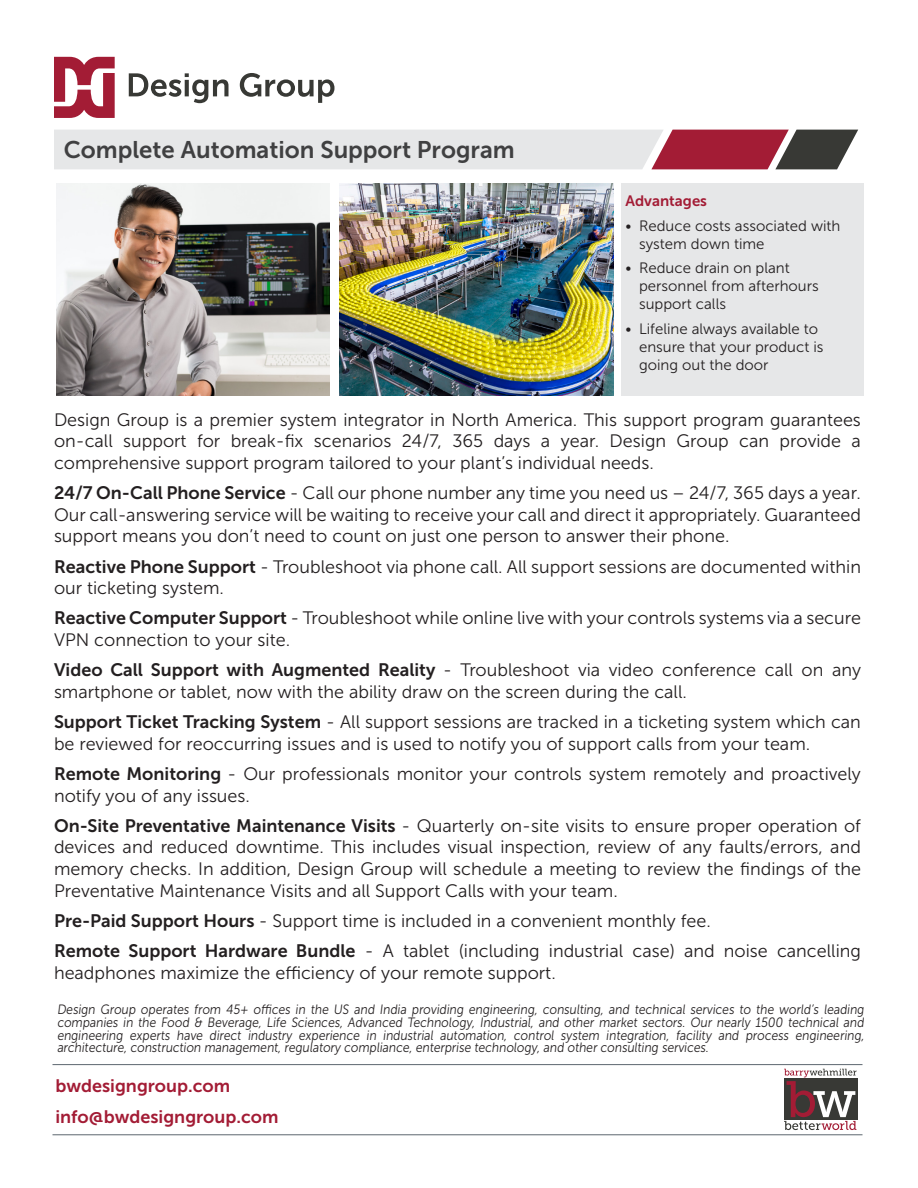
<style>
.page{position:relative;width:918px;height:1188px;background:#fff}
.page>*{position:absolute;margin:0;border:0;box-sizing:border-box;transform-origin:0 0}
.t1{font:24px "Museo Sans 700";color:#404041}
.Subs{font:18px/21.6px "Museo Sans 300";color:#231f20}
.Footer__Website{font:18px "Museo Sans 700";color:#a31c35}
.t2{font:15px/18px "Museo Sans 300";color:#231f20}
.Subs-2{font:15px "Museo Sans 700";color:#a31c35}
.t3{font:13.5px/12.8px "Museo Sans 300";color:#231f20;text-align:justify;scale:.9 1}
.s1{font-family:"Museo Sans 700"}
</style>
<div class="page">
<div style="left:621px;top:183px;width:243px;height:212px;background:#e6e7e8"></div>
<hr style="left:52px;top:1135px;width:810px;height:1px;background:#5c666f">
<hr style="left:52px;top:1064px;width:810px;height:1px;background:#5c666f">
<svg style="left:784px;top:1069px;width:73px;height:61px"></svg>
<img style="left:56px;top:183px;width:274px;height:212px">
<img style="left:340px;top:183px;width:273px;height:212px">
<svg style="left:54px;top:130px;width:804px;height:39px;background:#cfbdc1"></svg>
<svg style="left:129px;top:73px;width:100px;height:30px"></svg>
<svg style="left:240px;top:73px;width:94px;height:30px"></svg>
<svg style="left:54px;top:57px;width:61px;height:61px"></svg>
<p class="t1" style="left:64px;top:137px;width:453px">Complete Automation Support Program</p>
<p class="Subs-2" style="left:626px;top:192px;width:83px">Advantages</p>
<p class="t2" style="left:639px;top:217px;width:203px;text-indent:-14px">• Reduce costs associated with system down time</p>
<p class="t2" style="left:639px;top:259px;width:181px;text-indent:-14px">• Reduce drain on plant personnel from afterhours support calls</p>
<p class="t2" style="left:639px;top:320px;width:186px;text-indent:-14px">• Lifeline always available to ensure that your product is going out the door</p>
<p class="Subs" style="left:54px;top:409px;width:808px;text-align:justify">Design Group is a premier system integrator in North America. This support program guarantees on-call support for break-fix scenarios 24/7, 365 days a year. Design Group can provide a comprehensive support program tailored to your plant’s individual needs.</p>
<p class="Subs" style="left:54px;top:482px;width:809px;text-align:justify"><span class="s1">24/7 On-Call Phone Service</span> - Call our phone number any time you need us – 24/7, 365 days a year.<br>Our call-answering service will be waiting to receive your call and direct it appropriately. Guaranteed support means you don’t need to count on just one person to answer their phone.</p>
<p class="Subs" style="left:54px;top:556px;width:809px"><span class="s1">Reactive Phone Support</span> - Troubleshoot via phone call. All support sessions are documented within our ticketing system.</p>
<p class="Subs" style="left:54px;top:608px;width:809px"><span class="s1">Reactive Computer Support</span> - Troubleshoot while online live with your controls systems via a secure<br>VPN connection to your site.</p>
<p class="Subs" style="left:54px;top:659px;width:809px"><span class="s1">Video Call Support with Augmented Reality</span> - Troubleshoot via video conference call on any smartphone or tablet, now with the ability draw on the screen during the call.</p>
<p class="Subs" style="left:54px;top:711px;width:808px"><span class="s1">Support Ticket Tracking System</span> - All support sessions are tracked in a ticketing system which can be reviewed for reoccurring issues and is used to notify you of support calls from your team.</p>
<p class="Subs" style="left:54px;top:763px;width:808px"><span class="s1">Remote Monitoring</span> - Our professionals monitor your controls system remotely and proactively notify you of any issues.</p>
<p class="Subs" style="left:54px;top:815px;width:809px;text-align:justify"><span class="s1">On-Site Preventative Maintenance Visits</span> - Quarterly on-site visits to ensure proper operation of devices and reduced downtime. This includes visual inspection, review of any faults/errors, and memory checks. In addition, Design Group will schedule a meeting to review the findings of the Preventative Maintenance Visits and all Support Calls with your team.</p>
<p class="Subs" style="left:54px;top:910px;width:658px"><span class="s1">Pre-Paid Support Hours</span> - Support time is included in a convenient monthly fee.</p>
<p class="Subs" style="left:54px;top:940px;width:809px"><span class="s1">Remote Support Hardware Bundle</span> - A tablet (including industrial case) and noise cancelling headphones maximize the efficiency of your remote support.</p>
<p class="t3" style="left:57px;top:1003px;width:900px">Design Group operates from 45+ offices in the US and India providing engineering, consulting, and technical services to the world’s leading companies in the Food &amp; Beverage, Life Sciences, Advanced Technology, Industrial, and other market sectors. Our nearly 1500 technical and engineering experts have direct industry experience in industrial automation, control system integration, facility and process engineering, architecture, construction management, regulatory compliance, enterprise technology, and other consulting services.</p>
<p class="Footer__Website" style="left:55px;top:1075px;width:176px">bwdesigngroup.com</p>
<p class="Footer__Website" style="left:55px;top:1106px;width:225px">info@bwdesigngroup.com</p>
</div>
